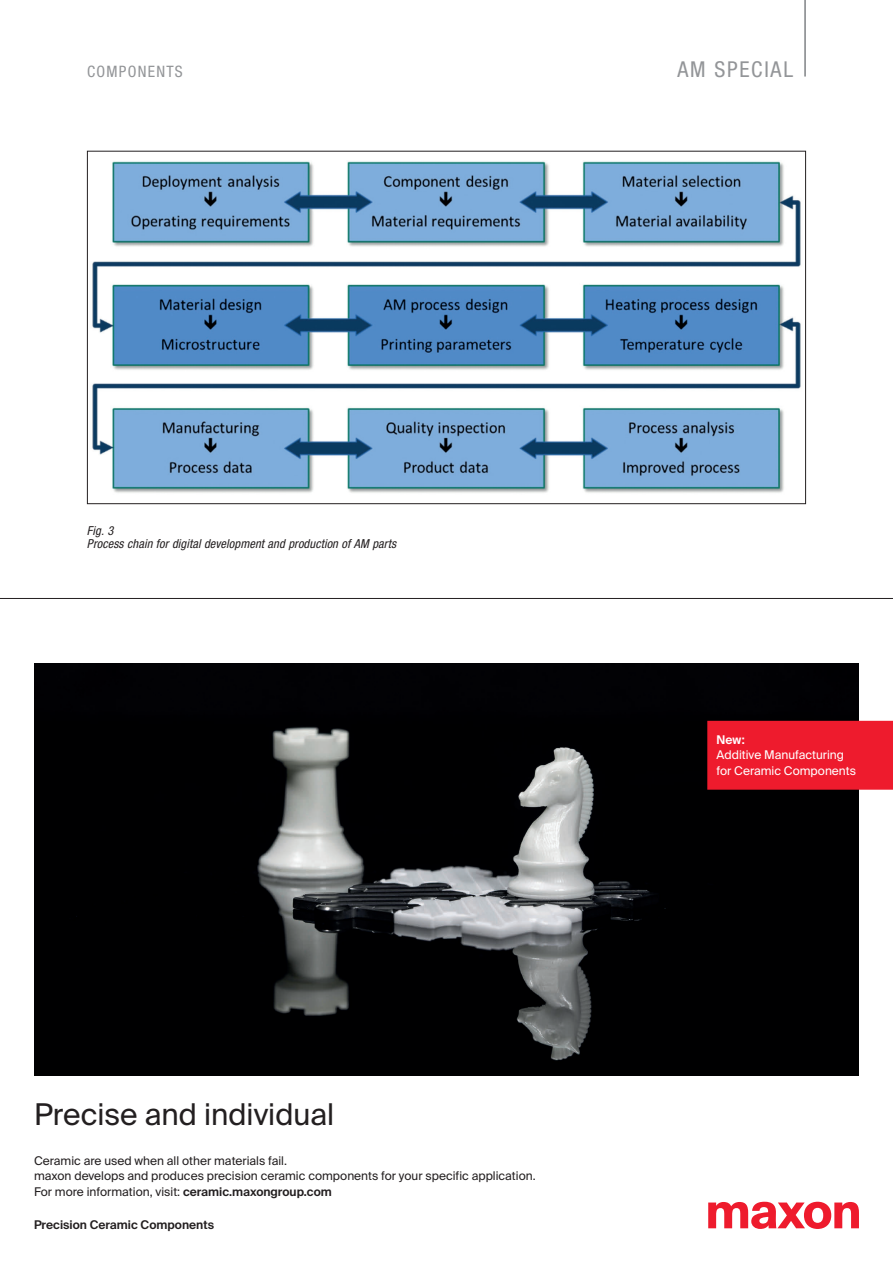
<style>
.page{position:relative;width:893px;height:1263px;background:#fff}
.page>*{position:absolute;margin:0;border:0;box-sizing:border-box;transform-origin:0 0}
.t1{font:30px "Suisse Intl";color:#231f20}
.t2{font:condensed 21.9px "Helvetica Neue";letter-spacing:.08em;color:#939598}
.t3{font:condensed 15.75px "Helvetica Neue";letter-spacing:.08em;color:#939598}
.Bildunterschrift{font:italic condensed 12.3px "Helvetica Neue";letter-spacing:.01em;color:#231f20}
.t4{font:12px/15.8px "Suisse Intl";color:#231f20}
.t5{font:12px/15.8px "Suisse Intl";color:#fff}
.t6{font:600 12px "Suisse Intl";color:#231f20}
.s1{font-weight:600}
</style>
<div class="page">
<hr style="left:804px;top:0;width:2px;height:77px;background:#808285">
<img style="left:92px;top:161px;width:709px;height:332px">
<img style="left:34px;top:663px;width:825px;height:413px">
<svg style="left:708px;top:1202px;width:151px;height:27px"></svg>
<div style="left:707px;top:721px;width:186px;height:69px;background:#ee1b2d"></div>
<hr style="left:0;top:598px;width:893px;height:1px;background:#231f20">
<p class="t3" style="left:87px;top:62px;width:97px">COMPONENTS</p>
<p class="t2" style="left:677px;top:56px;width:117px">AM SPECIAL</p>
<p class="Bildunterschrift" style="left:87px;top:523px;width:28px">Fig. 3</p>
<p class="Bildunterschrift" style="left:87px;top:537px;width:311px">Process chain for digital development and production of AM parts</p>
<p class="t1" style="left:34px;top:1097px;width:302px">Precise and individual</p>
<p class="t4" style="left:34px;top:1153px;width:503px">Ceramic are used when all other materials fail.<br>maxon develops and produces precision ceramic components for your specific application.<br>For more information, visit: <span class="s1">ceramic.maxongroup.com</span></p>
<p class="t6" style="left:34px;top:1218px;width:182px">Precision Ceramic Components</p>
<p class="t5" style="left:716px;top:732px;width:141px"><span class="s1">New:<br></span>Additive Manufacturing for Ceramic Components</p>
</div>
